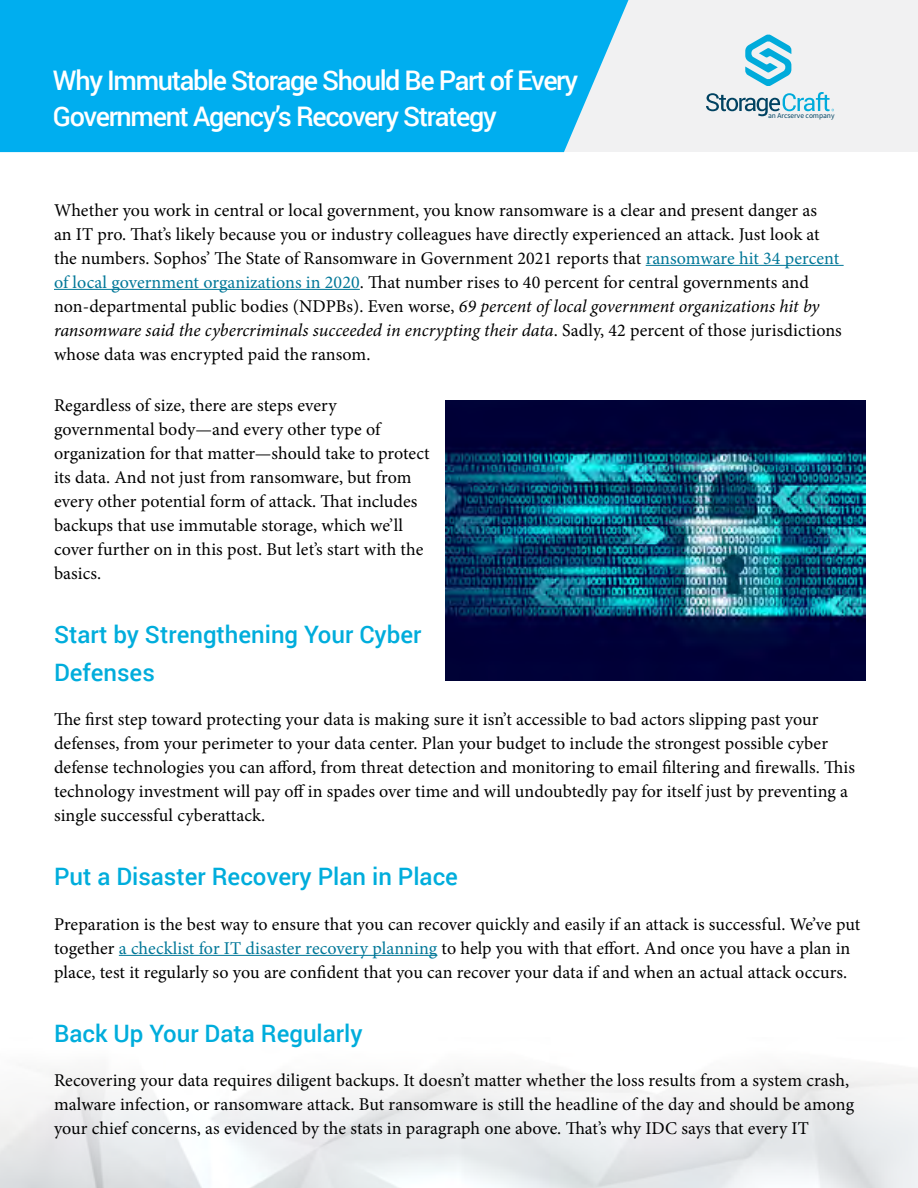
<style>
.page{position:relative;width:918px;height:1188px;background:#fff}
.page>*{position:absolute;margin:0;border:0;box-sizing:border-box;transform-origin:0 0}
.t1{font:500 27px/36px "Roboto";letter-spacing:-.05em;color:#fff}
.t2{font:500 24px/37.5px "Roboto";color:#00addc}
.t3{font:18px/24px "Minion Pro";color:#000}
.t4{font:7.5px "Source Sans Pro";color:#004261}
.s1{color:#007798}
.s2{font-style:italic}
</style>
<div class="page">
<div style="left:559px;top:0;width:359px;height:152px;background:#f1f1f2"></div>
<div style="left:0;top:0;width:629px;height:152px;background:#00aeef"></div>
<svg style="left:706px;top:92px;width:128px;height:24px"></svg>
<svg style="left:745px;top:34px;width:46px;height:52px"></svg>
<hr style="left:646px;top:265px;width:198px;height:1px;background:#007798">
<hr style="left:54px;top:289px;width:306px;height:1px;background:#007798">
<hr style="left:119px;top:955px;width:318px;height:1px;background:#007798">
<img style="left:446px;top:401px;width:419px;height:280px">
<h1 class="t1" style="left:53px;top:61px;width:527px">Why Immutable Storage Should Be Part of Every<br>Government Agency’s Recovery Strategy</h1>
<p class="t4" style="left:768px;top:111px;width:68px">an Arcserve company</p>
<p class="t3" style="left:54px;top:198px;width:789px">Whether you work in central or local government, you know ransomware is a clear and present danger as<br>an IT pro. That’s likely because you or industry colleagues have directly experienced an attack. Just look at the numbers. Sophos’ The State of Ransomware in Government 2021 reports that <span class="s1">ransomware hit 34 percent of local government organizations in 2020</span>. That number rises to 40 percent for central governments and non-departmental public bodies (NDPBs). Even worse, <span class="s2">69 percent of local government organizations hit by ransomware said the cybercriminals succeeded in encrypting their data</span>. Sadly, 42 percent of those jurisdictions whose data was encrypted paid the ransom.</p>
<p class="t3" style="left:54px;top:393px;width:377px">Regardless of size, there are steps every governmental body—and every other type of organization for that matter—should take to protect its data. And not just from ransomware, but from every other potential form of attack. That includes backups that use immutable storage, which we’ll cover further on in this post. But let’s start with the basics.</p>
<h2 class="t2" style="left:54px;top:615px;width:369px">Start by Strengthening Your Cyber<br>Defenses</h2>
<p class="t3" style="left:54px;top:707px;width:803px">The first step toward protecting your data is making sure it isn’t accessible to bad actors slipping past your defenses, from your perimeter to your data center. Plan your budget to include the strongest possible cyber defense technologies you can afford, from threat detection and monitoring to email filtering and firewalls. This technology investment will pay off in spades over time and will undoubtedly pay for itself just by preventing a single successful cyberattack.</p>
<h2 class="t2" style="left:54px;top:857px;width:405px">Put a Disaster Recovery Plan in Place</h2>
<p class="t3" style="left:54px;top:912px;width:808px">Preparation is the best way to ensure that you can recover quickly and easily if an attack is successful. We’ve put together <span class="s1">a checklist for IT disaster recovery planning</span> to help you with that effort. And once you have a plan in place, test it regularly so you are confident that you can recover your data if and when an actual attack occurs.</p>
<h2 class="t2" style="left:54px;top:1014px;width:310px">Back Up Your Data Regularly</h2>
<p class="t3" style="left:54px;top:1069px;width:802px">Recovering your data requires diligent backups. It doesn’t matter whether the loss results from a system crash, malware infection, or ransomware attack. But ransomware is still the headline of the day and should be among your chief concerns, as evidenced by the stats in paragraph one above. That’s why IDC says that every IT</p>
</div>
